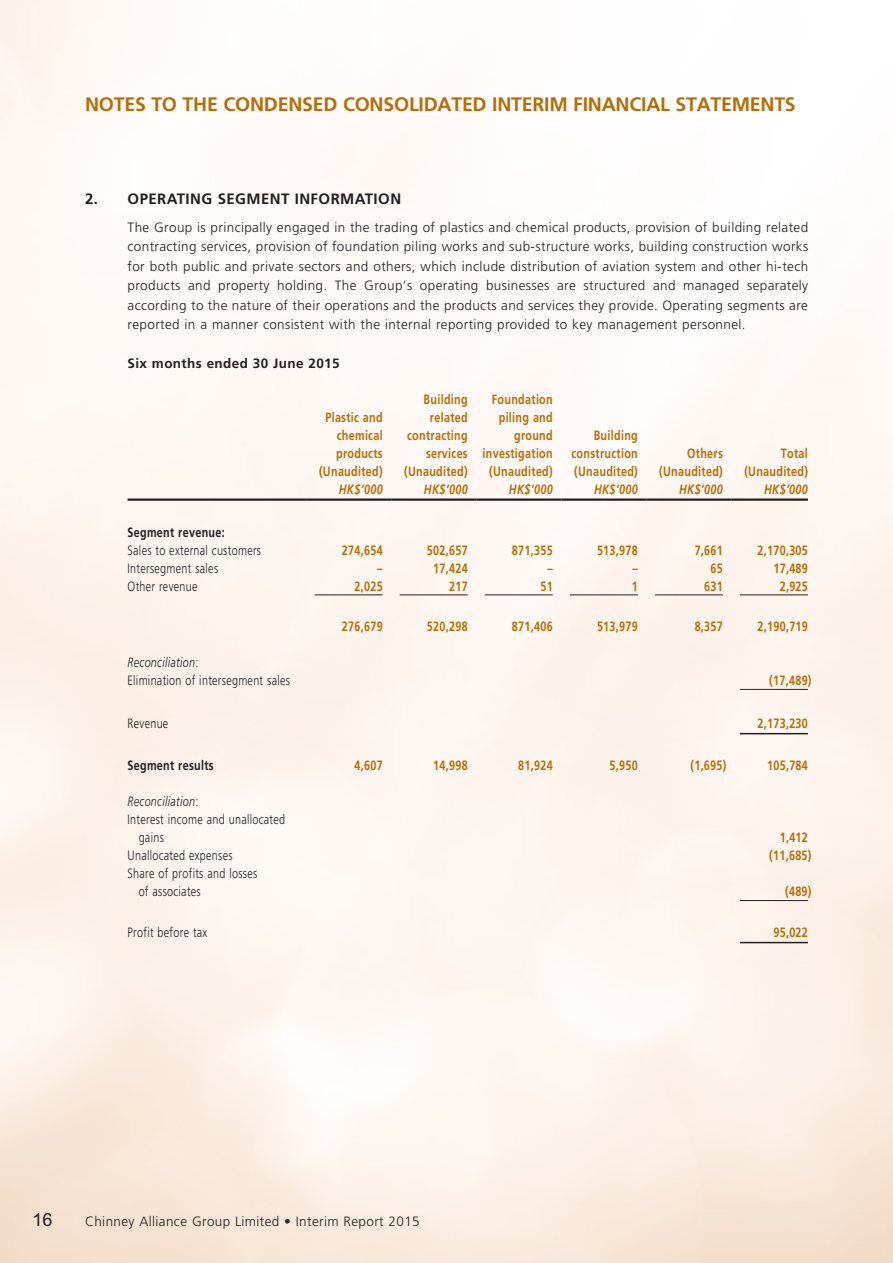
<style>
.page{position:relative;width:893px;height:1263px;background:#fff}
.page>*{position:absolute;margin:0;border:0;box-sizing:border-box;transform-origin:0 0}
.t1{font:700 19.5px "Frutiger LT Std";letter-spacing:-.01em;color:#b76d06}
.t2{font:700 18px "M Hei HK";color:#231f20}
.t3{font:700 15px "Frutiger LT Std";letter-spacing:.03em;color:#231f20}
.t4{font:300 13.5px/19.5px "Frutiger LT Std";letter-spacing:.03em;color:#231f20;text-align:justify}
.t5{font:700 13.5px/18px "Frutiger LT Std";letter-spacing:.03em;color:#b76d06;text-align:right;scale:.8 1}
.t6{font:300 13.5px/18px "Frutiger LT Std";letter-spacing:.03em;color:#231f20;scale:.8 1}
.t7{font:italic 700 13.5px "Frutiger LT Std";letter-spacing:.03em;color:#b76d06;scale:.8 1}
.t8{font:700 13.5px "Frutiger LT Std";letter-spacing:.03em;color:#231f20;scale:.8 1}
.t9{font:700 13.5px "Frutiger LT Std";letter-spacing:.03em;color:#231f20}
.t10{font:italic 300 13.5px "Frutiger LT Std";letter-spacing:.03em;color:#231f20;scale:.8 1}
.s1{font-style:italic}
.s2{font-style:normal}
</style>
<div class="page">
<hr style="left:128px;top:498px;width:178px;height:3px;background:#231f20">
<hr style="left:306px;top:498px;width:85px;height:3px;background:#231f20">
<hr style="left:391px;top:498px;width:85px;height:3px;background:#231f20">
<hr style="left:476px;top:498px;width:85px;height:3px;background:#231f20">
<hr style="left:561px;top:498px;width:85px;height:3px;background:#231f20">
<hr style="left:646px;top:498px;width:85px;height:3px;background:#231f20">
<hr style="left:731px;top:498px;width:77px;height:3px;background:#231f20">
<hr style="left:315px;top:594px;width:68px;height:1px;background:#231f20">
<hr style="left:400px;top:594px;width:68px;height:1px;background:#231f20">
<hr style="left:485px;top:594px;width:68px;height:1px;background:#231f20">
<hr style="left:570px;top:594px;width:68px;height:1px;background:#231f20">
<hr style="left:655px;top:594px;width:68px;height:1px;background:#231f20">
<hr style="left:740px;top:594px;width:68px;height:1px;background:#231f20">
<hr style="left:740px;top:689px;width:68px;height:1px;background:#231f20">
<hr style="left:740px;top:733px;width:68px;height:1px;background:#231f20">
<hr style="left:740px;top:900px;width:68px;height:1px;background:#231f20">
<hr style="left:740px;top:942px;width:68px;height:1px;background:#231f20">
<h1 class="t1" style="left:85px;top:93px;width:712px">NOTES TO THE CONDENSED CONSOLIDATED INTERIM FINANCIAL STATEMENTS</h1>
<p class="t3" style="left:85px;top:190px;width:318px">2. OPERATING SEGMENT INFORMATION</p>
<p class="t4" style="left:128px;top:218px;width:682px">The Group is principally engaged in the trading of plastics and chemical products, provision of building related contracting services, provision of foundation piling works and sub-structure works, building construction works for both public and private sectors and others, which include distribution of aviation system and other hi-tech products and property holding. The Group’s operating businesses are structured and managed separately according to the nature of their operations and the products and services they provide. Operating segments are reported in a manner consistent with the internal reporting provided to key management personnel.</p>
<p class="t9" style="left:128px;top:355px;width:214px">Six months ended 30 June 2015</p>
<p class="t5" style="left:336px;top:409px;width:60px;text-align:justify;text-indent:-11px">Plastic and chemical products</p>
<p class="t5" style="left:407px;top:391px;width:77px">Building related contracting services</p>
<p class="t5" style="left:483px;top:391px;width:89px">Foundation piling and ground investigation</p>
<p class="t5" style="left:571px;top:427px;width:84px">Building construction</p>
<p class="t5" style="left:687px;top:445px;width:46px">Others</p>
<p class="t5" style="left:781px;top:445px;width:35px">Total</p>
<p class="t5" style="left:319px;top:463px;width:81px">(Unaudited)</p>
<p class="t5" style="left:404px;top:463px;width:81px">(Unaudited)</p>
<p class="t5" style="left:489px;top:463px;width:81px">(Unaudited)</p>
<p class="t5" style="left:574px;top:463px;width:81px">(Unaudited)</p>
<p class="t5" style="left:659px;top:463px;width:81px">(Unaudited)</p>
<p class="t5" style="left:744px;top:463px;width:81px">(Unaudited)</p>
<p class="t7" style="left:339px;top:482px;width:56px">HK$’000</p>
<p class="t7" style="left:424px;top:482px;width:56px">HK$’000</p>
<p class="t7" style="left:509px;top:482px;width:56px">HK$’000</p>
<p class="t7" style="left:594px;top:482px;width:56px">HK$’000</p>
<p class="t7" style="left:679px;top:482px;width:56px">HK$’000</p>
<p class="t7" style="left:764px;top:482px;width:56px">HK$’000</p>
<p class="t8" style="left:128px;top:524px;width:123px">Segment revenue:</p>
<p class="t6" style="left:128px;top:541px;width:168px">Sales to external customers</p>
<p class="t5" style="left:342px;top:541px;width:53px">274,654</p>
<p class="t5" style="left:427px;top:541px;width:53px">502,657</p>
<p class="t5" style="left:512px;top:541px;width:53px">871,355</p>
<p class="t5" style="left:597px;top:541px;width:53px">513,978</p>
<p class="t5" style="left:695px;top:541px;width:37px">7,661</p>
<p class="t5" style="left:757px;top:541px;width:65px">2,170,305</p>
<p class="t6" style="left:128px;top:559px;width:115px">Intersegment sales</p>
<p class="t5" style="left:377px;top:559px;width:8px">–</p>
<p class="t5" style="left:433px;top:559px;width:45px">17,424</p>
<p class="t5" style="left:547px;top:559px;width:8px">–</p>
<p class="t5" style="left:632px;top:559px;width:8px">–</p>
<p class="t5" style="left:711px;top:559px;width:17px">65</p>
<p class="t5" style="left:773px;top:559px;width:45px">17,489</p>
<p class="t6" style="left:128px;top:577px;width:89px">Other revenue</p>
<p class="t5" style="left:354px;top:577px;width:37px">2,025</p>
<p class="t5" style="left:449px;top:577px;width:25px">217</p>
<p class="t5" style="left:540px;top:577px;width:17px">51</p>
<p class="t5" style="left:632px;top:577px;width:9px">1</p>
<p class="t5" style="left:704px;top:577px;width:25px">631</p>
<p class="t5" style="left:780px;top:577px;width:37px">2,925</p>
<p class="t5" style="left:342px;top:618px;width:53px">276,679</p>
<p class="t5" style="left:427px;top:618px;width:53px">520,298</p>
<p class="t5" style="left:512px;top:618px;width:53px">871,406</p>
<p class="t5" style="left:597px;top:618px;width:53px">513,979</p>
<p class="t5" style="left:695px;top:618px;width:37px">8,357</p>
<p class="t5" style="left:757px;top:618px;width:65px">2,190,719</p>
<p class="t6" style="left:128px;top:654px;width:204px"><span class="s1">Reconciliation</span>:<br>Elimination of intersegment sales</p>
<p class="t5" style="left:769px;top:672px;width:54px">(17,489)</p>
<p class="t6" style="left:128px;top:714px;width:53px">Revenue</p>
<p class="t5" style="left:757px;top:714px;width:65px">2,173,230</p>
<p class="t8" style="left:128px;top:758px;width:109px">Segment results</p>
<p class="t5" style="left:354px;top:757px;width:37px">4,607</p>
<p class="t5" style="left:433px;top:757px;width:45px">14,998</p>
<p class="t5" style="left:518px;top:757px;width:45px">81,924</p>
<p class="t5" style="left:610px;top:757px;width:37px">5,950</p>
<p class="t5" style="left:690px;top:757px;width:47px">(1,695)</p>
<p class="t5" style="left:767px;top:757px;width:53px">105,784</p>
<p class="t10" style="left:128px;top:794px;width:90px">Reconciliation<span class="s2">:</span></p>
<p class="t6" style="left:128px;top:811px;width:198px">Interest income and unallocated</p>
<p class="t6" style="left:139px;top:829px;width:33px">gains</p>
<p class="t5" style="left:780px;top:829px;width:37px">1,412</p>
<p class="t6" style="left:128px;top:847px;width:133px">Unallocated expenses</p>
<p class="t5" style="left:769px;top:847px;width:54px">(11,685)</p>
<p class="t6" style="left:139px;top:865px;width:150px;text-indent:-11px">Share of profits and losses of associates</p>
<p class="t5" style="left:785px;top:883px;width:35px">(489)</p>
<p class="t6" style="left:128px;top:923px;width:101px">Profit before tax</p>
<p class="t5" style="left:773px;top:923px;width:45px">95,022</p>
<h2 class="t2" style="left:33px;top:1206px;width:22px">16</h2>
<p class="t4" style="left:85px;top:1212px;width:336px">Chinney Alliance Group Limited • Interim Report 2015</p>
</div>
